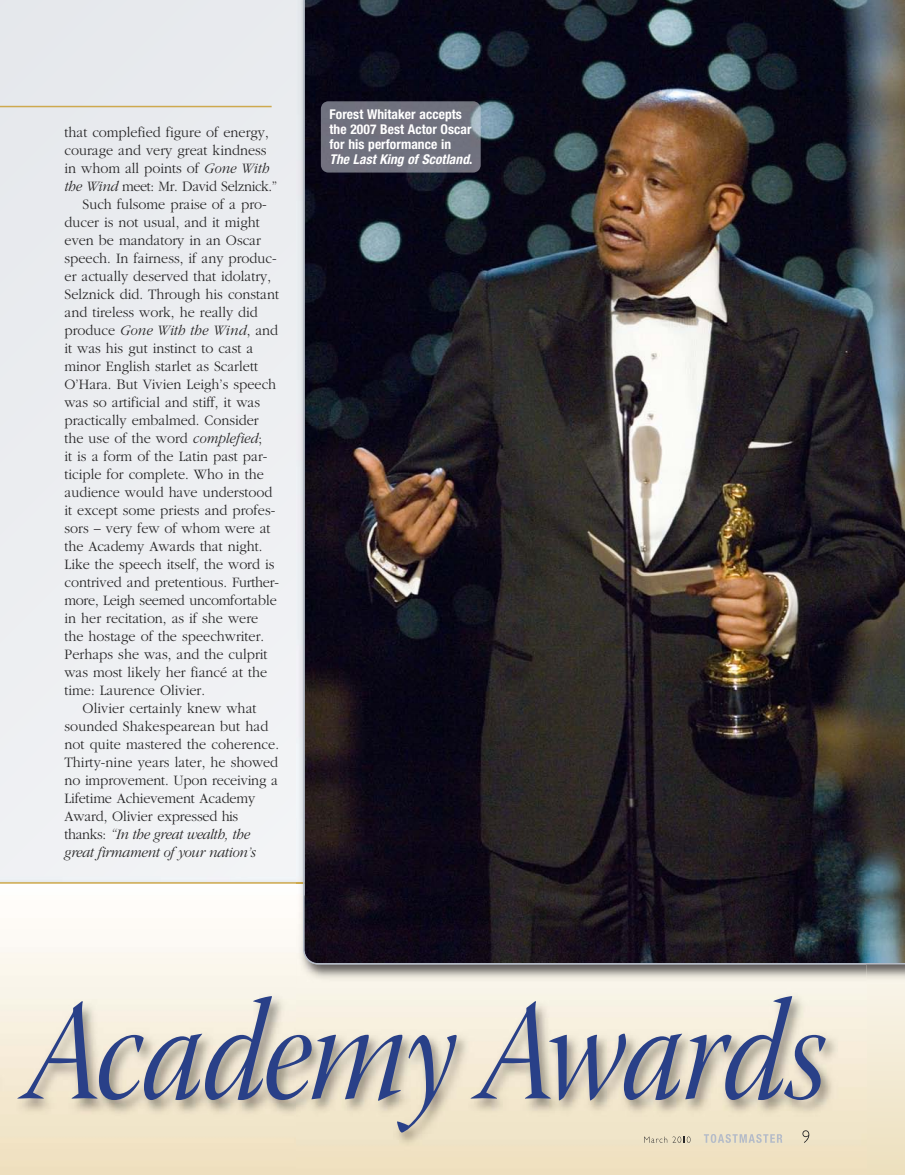
<style>
.page{position:relative;width:905px;height:1175px;background:#fff}
.page>*{position:absolute;margin:0;border:0;box-sizing:border-box;transform-origin:0 0}
.t1{font:142.5px "Warnock Pro It Disp";letter-spacing:-.02em;color:#294088;scale:.87 1}
.t2{font:300 15px "ITC Garamond Std";color:#272627;scale:.95 1}
.t3{font:italic 300 15px "ITC Garamond Std";letter-spacing:-.025em;color:#272627;scale:.95 1}
.t4{font:300 15px "ITC Garamond Std";letter-spacing:-.025em;color:#272627;scale:.95 1}
.t5{font:300 15px "ITC Garamond Std";letter-spacing:-.02em;color:#272627;scale:.95 1}
.t6{font:italic 300 15px "ITC Garamond Std";color:#272627;scale:.95 1}
.t7{font:700 condensed 13.5px/15px "Helvetica Neue LT Std";letter-spacing:.005em;color:#fff}
.s1{font-style:italic}
.s2{font-style:normal}
</style>
<div class="page">
<div style="left:0;top:0;width:904px;height:1174px;background:#eceef1"></div>
<svg style="left:0;top:883px;width:904px;height:291px;background:#f2ebda"></svg>
<hr style="left:0;top:882px;width:904px;height:1px;background:#cea94e">
<img style="left:303px;top:0;width:601px;height:964px">
<img style="left:0;top:895px;width:866px;height:279px">
<img style="left:644px;top:1136px;width:32px;height:6px">
<svg style="left:677px;top:1136px;width:13px;height:6px"></svg>
<img style="left:703px;top:1134px;width:79px;height:8px">
<svg style="left:802px;top:1130px;width:7px;height:12px"></svg>
<img style="left:303px;top:949px;width:15px;height:15px">
<img style="left:304px;top:895px;width:562px;height:68px">
<hr style="left:0;top:106px;width:272px;height:1px;background:#cea94e">
<div style="left:321px;top:101px;width:159px;height:71px;background:#70717f"></div>
<p class="t2" style="left:65px;top:126px;width:216px">that complefied figure of energy,</p>
<p class="t2" style="left:65px;top:144px;width:214px">courage and very great kindness</p>
<p class="t2" style="left:65px;top:162px;width:218px">in whom all points of <span class="s1">Gone With</span></p>
<p class="t4" style="left:65px;top:180px;width:225px"><span class="s1">the Wind</span> meet: Mr. David Selznick.”</p>
<p class="t2" style="left:83px;top:198px;width:195px">Such fulsome praise of a pro-</p>
<p class="t2" style="left:65px;top:216px;width:207px">ducer is not usual, and it might</p>
<p class="t2" style="left:65px;top:234px;width:208px">even be mandatory in an Oscar</p>
<p class="t2" style="left:65px;top:252px;width:225px">speech. In fairness, if any produc-</p>
<p class="t2" style="left:65px;top:270px;width:219px">er actually deserved that idolatry,</p>
<p class="t2" style="left:65px;top:288px;width:227px">Selznick did. Through his constant</p>
<p class="t2" style="left:65px;top:306px;width:205px">and tireless work, he really did</p>
<p class="t6" style="left:65px;top:324px;width:226px"><span class="s2">produce</span> Gone With the Wind<span class="s2">, and</span></p>
<p class="t2" style="left:65px;top:342px;width:200px">it was his gut instinct to cast a</p>
<p class="t2" style="left:65px;top:360px;width:205px">minor English starlet as Scarlett</p>
<p class="t2" style="left:65px;top:378px;width:224px">O’Hara. But Vivien Leigh’s speech</p>
<p class="t2" style="left:65px;top:396px;width:207px">was so artificial and stiff, it was</p>
<p class="t2" style="left:65px;top:414px;width:206px">practically embalmed. Consider</p>
<p class="t2" style="left:65px;top:432px;width:210px">the use of the word <span class="s1">complefied</span>;</p>
<p class="t2" style="left:65px;top:450px;width:215px">it is a form of the Latin past par-</p>
<p class="t2" style="left:65px;top:468px;width:211px">ticiple for complete. Who in the</p>
<p class="t2" style="left:65px;top:486px;width:220px">audience would have understood</p>
<p class="t2" style="left:65px;top:504px;width:223px">it except some priests and profes-</p>
<p class="t2" style="left:65px;top:522px;width:218px">sors – very few of whom were at</p>
<p class="t2" style="left:65px;top:540px;width:210px">the Academy Awards that night.</p>
<p class="t2" style="left:65px;top:558px;width:222px">Like the speech itself, the word is</p>
<p class="t2" style="left:65px;top:576px;width:227px">contrived and pretentious. Further -</p>
<p class="t5" style="left:65px;top:594px;width:225px">more, Leigh seemed un com fortable</p>
<p class="t2" style="left:65px;top:612px;width:205px">in her recitation, as if she were</p>
<p class="t2" style="left:65px;top:630px;width:212px">the hos tage of the speech writer.</p>
<p class="t2" style="left:65px;top:648px;width:215px">Perhaps she was, and the culprit</p>
<p class="t2" style="left:65px;top:666px;width:215px">was most likely her fiancé at the</p>
<p class="t2" style="left:65px;top:684px;width:149px">time: Laurence Olivier.</p>
<p class="t2" style="left:83px;top:702px;width:185px">Olivier certainly knew what</p>
<p class="t2" style="left:65px;top:720px;width:216px">sounded Shakespearean but had</p>
<p class="t2" style="left:65px;top:738px;width:227px">not quite mastered the coherence.</p>
<p class="t2" style="left:65px;top:756px;width:226px">Thirty-nine years later, he showed</p>
<p class="t2" style="left:65px;top:774px;width:226px">no improvement. Upon receiving a</p>
<p class="t2" style="left:65px;top:792px;width:202px">Lifetime Achievement Academy</p>
<p class="t2" style="left:65px;top:810px;width:184px">Award, Olivier expres sed his</p>
<p class="t3" style="left:65px;top:828px;width:197px"><span class="s2">thanks:</span> “In the great wealth, the</p>
<p class="t3" style="left:65px;top:846px;width:203px">great firmament of your nation’s</p>
<p class="t7" style="left:329px;top:108px;width:144px">Forest Whitaker accepts the 2007 Best Actor Oscar for his performance in<br><span class="s1">The Last King of Scotland</span>.</p>
<p class="t1" style="left:24px;top:996px;width:924px">Academy Awards</p>
</div>
